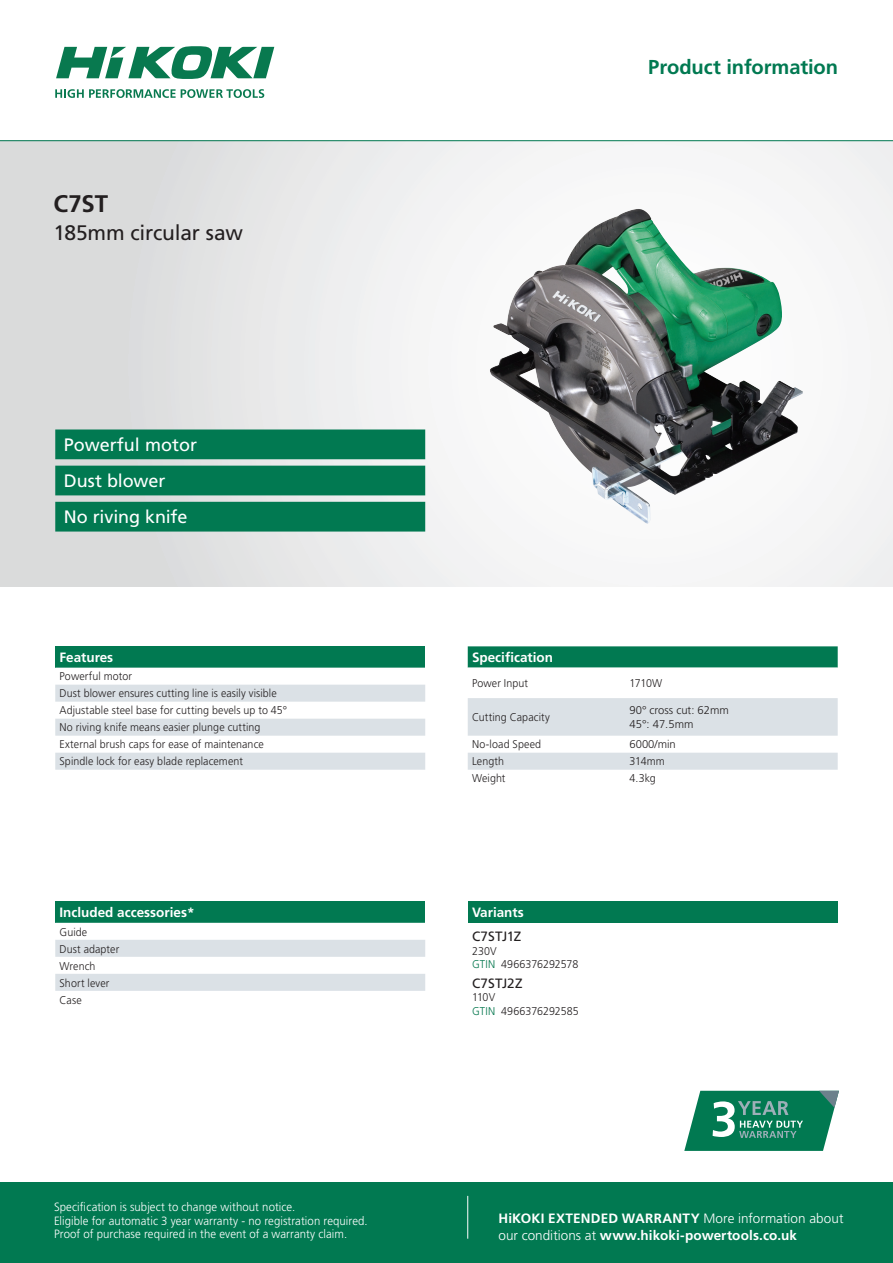
<style>
.page{position:relative;width:893px;height:1263px;background:#fff}
.page>*{position:absolute;margin:0;border:0;box-sizing:border-box;transform-origin:0 0}
.CatNL_Typenumber_sma{font:700 24px "Frutiger LT Std";color:#231f20}
.CatNL_Product_subscr{font:21px "Frutiger LT Std";letter-spacing:-.01em;color:#231f20}
.t1{font:700 20.1px "Frutiger LT Std";letter-spacing:-.005em;color:#017951}
.USP_white_-_green_pa{font:18px "Frutiger LT Std";color:#fff}
.t2{font:700 13.5px/16.5px "Frutiger LT Std";color:#fff}
.Product_subscribe_bl{font:13.5px "Frutiger LT Std";letter-spacing:-.015em;color:#231f20}
.Product_subscribe_bl-2{font:13.5px "Frutiger LT Std";letter-spacing:.005em;color:#231f20}
.Footnote{font:300 12px "Frutiger LT Std";letter-spacing:.005em;color:#fff;scale:.95 1}
.CatNL_Technische_spe{font:300 11.25px "Frutiger LT Std";letter-spacing:.01em;color:#231f20;scale:.95 1}
.CatNL_Technische_spe-2{font:300 11.25px "Frutiger LT Std";letter-spacing:.01em;color:#231f20}
.s1{color:#00754b}
.s2{font-weight:300}
</style>
<div class="page">
<svg style="left:0;top:141px;width:893px;height:446px"></svg>
<svg style="left:55px;top:89px;width:209px;height:9px"></svg>
<svg style="left:56px;top:46px;width:218px;height:33px"></svg>
<div style="left:0;top:1182px;width:893px;height:81px;background:#017951"></div>
<hr style="left:0;top:140px;width:893px;height:1px;background:#017951">
<svg style="left:684px;top:1091px;width:155px;height:60px;background:#369274"></svg>
<hr style="left:467px;top:1196px;width:1px;height:43px;background:#fff">
<div style="left:55px;top:901px;width:370px;height:22px;background:#017951"></div>
<svg style="left:55px;top:940px;width:370px;height:51px"></svg>
<div style="left:468px;top:901px;width:370px;height:22px;background:#017951"></div>
<div style="left:55px;top:646px;width:370px;height:22px;background:#017951"></div>
<svg style="left:55px;top:684px;width:370px;height:86px"></svg>
<svg style="left:468px;top:646px;width:370px;height:124px"></svg>
<svg style="left:55px;top:429px;width:370px;height:102px;background:#1e8764"></svg>
<img style="left:490px;top:210px;width:222px;height:314px">
<p class="CatNL_Typenumber_sma" style="left:54px;top:190px;width:56px">C7ST</p>
<p class="CatNL_Product_subscr" style="left:54px;top:220px;width:191px">185mm circular saw</p>
<p class="USP_white_-_green_pa" style="left:64px;top:434px;width:135px">Powerful motor</p>
<p class="USP_white_-_green_pa" style="left:64px;top:470px;width:103px">Dust blower</p>
<p class="USP_white_-_green_pa" style="left:64px;top:507px;width:125px">No riving knife</p>
<p class="t2" style="left:60px;top:649px;width:55px">Features</p>
<p class="CatNL_Technische_spe" style="left:60px;top:670px;width:78px">Powerful motor</p>
<p class="CatNL_Technische_spe" style="left:60px;top:687px;width:230px">Dust blower ensures cutting line is easily visible</p>
<p class="CatNL_Technische_spe" style="left:60px;top:704px;width:241px">Adjustable steel base for cutting bevels up to 45°</p>
<p class="CatNL_Technische_spe" style="left:60px;top:721px;width:213px">No riving knife means easier plunge cutting</p>
<p class="CatNL_Technische_spe" style="left:60px;top:738px;width:217px">External brush caps for ease of maintenance</p>
<p class="CatNL_Technische_spe" style="left:60px;top:755px;width:195px">Spindle lock for easy blade replacement</p>
<p class="t2" style="left:60px;top:904px;width:136px">Included accessories*</p>
<p class="CatNL_Technische_spe" style="left:60px;top:925px;width:31px">Guide</p>
<p class="CatNL_Technische_spe" style="left:60px;top:942px;width:64px">Dust adapter</p>
<p class="CatNL_Technische_spe" style="left:60px;top:959px;width:39px">Wrench</p>
<p class="CatNL_Technische_spe" style="left:60px;top:976px;width:54px">Short lever</p>
<p class="CatNL_Technische_spe" style="left:60px;top:993px;width:25px">Case</p>
<p class="Footnote" style="left:54px;top:1200px;width:256px">Specification is subject to change without notice.</p>
<p class="Footnote" style="left:54px;top:1214px;width:332px">Eligible for automatic 3 year warranty - no registration required.</p>
<p class="Footnote" style="left:54px;top:1227px;width:310px">Proof of purchase required in the event of a warranty claim.</p>
<h3 class="t1" style="left:648px;top:56px;width:191px">Product information</h3>
<p class="t2" style="left:472px;top:649px;width:83px">Specification</p>
<p class="CatNL_Technische_spe" style="left:472px;top:677px;width:61px">Power Input</p>
<p class="CatNL_Technische_spe" style="left:629px;top:677px;width:36px">1710W</p>
<p class="CatNL_Technische_spe" style="left:472px;top:711px;width:83px">Cutting Capacity</p>
<p class="CatNL_Technische_spe-2" style="left:629px;top:704px;width:101px">90° cross cut: 62mm</p>
<p class="CatNL_Technische_spe-2" style="left:629px;top:718px;width:65px">45°: 47.5mm</p>
<p class="CatNL_Technische_spe" style="left:472px;top:738px;width:74px">No-load Speed</p>
<p class="CatNL_Technische_spe-2" style="left:629px;top:738px;width:48px">6000/min</p>
<p class="CatNL_Technische_spe" style="left:472px;top:755px;width:35px">Length</p>
<p class="CatNL_Technische_spe" style="left:629px;top:755px;width:38px">314mm</p>
<p class="CatNL_Technische_spe" style="left:472px;top:772px;width:37px">Weight</p>
<p class="CatNL_Technische_spe" style="left:629px;top:772px;width:29px">4.3kg</p>
<p class="t2" style="left:472px;top:904px;width:53px">Variants</p>
<p class="Product_subscribe_bl" style="left:472px;top:929px;width:51px">C7STJ1Z</p>
<p class="CatNL_Technische_spe" style="left:472px;top:945px;width:27px">230V</p>
<p class="CatNL_Technische_spe" style="left:472px;top:958px;width:114px"><span class="s1">GTIN</span> 4966376292578</p>
<p class="Product_subscribe_bl-2" style="left:472px;top:975px;width:52px">C7STJ2Z</p>
<p class="CatNL_Technische_spe" style="left:472px;top:991px;width:26px">110V</p>
<p class="CatNL_Technische_spe" style="left:472px;top:1004px;width:114px"><span class="s1">GTIN</span> 4966376292585</p>
<p class="t2" style="left:498px;top:1210px;width:346px">HiKOKI EXTENDED WARRANTY <span class="s2">More information about our conditions at</span> www.hikoki-powertools.co.uk</p>
</div>
